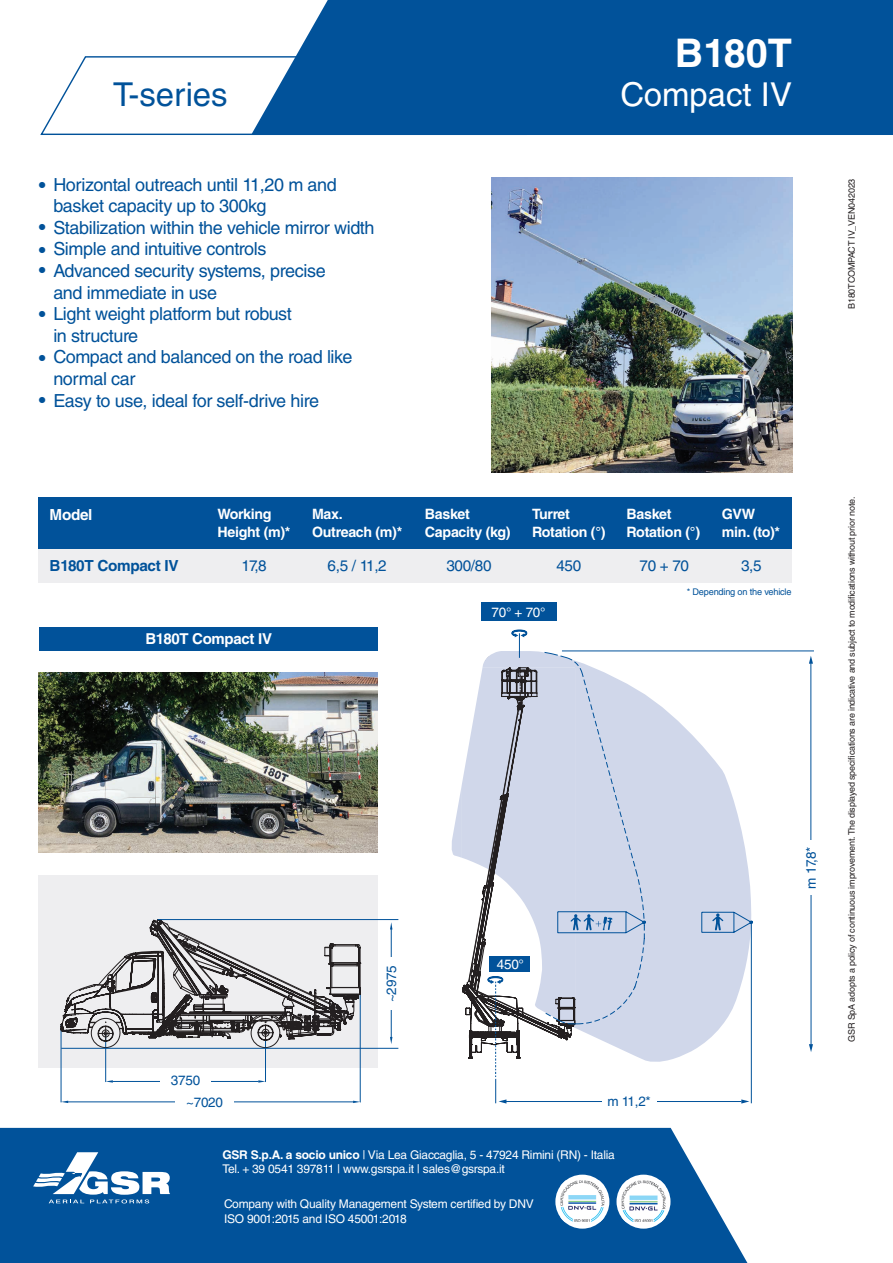
<style>
.page{position:relative;width:893px;height:1263px;background:#fff}
.page>*{position:absolute;margin:0;border:0;box-sizing:border-box;transform-origin:0 0}
.t1{font:700 39.45px "Helvetica LT Std";color:#fff}
.t2{font:32.85px "Helvetica LT Std";color:#fff}
.t3{font:32.85px "Helvetica LT Std";color:#01529a}
.t4{font:18px "Helvetica LT Std";letter-spacing:-.02em;color:#01529a}
.t5{font:15.3px "Helvetica LT Std";letter-spacing:-.02em;color:#01529a}
.t6{font:700 15.3px "Helvetica LT Std";letter-spacing:-.02em;color:#01529a}
.t7{font:700 15.3px "Helvetica LT Std";letter-spacing:-.02em;color:#fff}
.t8{font:700 15px "Helvetica LT Std";letter-spacing:-.02em;color:#fff}
.t9{font:700 14.25px "Helvetica LT Std";letter-spacing:-.02em;color:#fff}
.t10{font:13.5px "Helvetica LT Std";letter-spacing:-.02em;color:#01529a}
.t11{font:13.5px "Helvetica LT Std";letter-spacing:-.02em;color:#fff}
.t12{font:12px/14.4px "Helvetica LT Std";letter-spacing:-.02em;color:#fff}
.t13{font:9.15px "Helvetica LT Std";letter-spacing:-.02em;color:#01529a}
.t14{font:9px "Helvetica LT Std";letter-spacing:-.02em;color:#231f20}
.s1{font-size:19.5px}
.s2{font-weight:700}
</style>
<div class="page">
<div style="left:0;top:1128px;width:747px;height:135px;background:#01529a"></div>
<svg style="left:33px;top:1152px;width:137px;height:51px"></svg>
<div style="left:555px;top:1175px;width:54px;height:54px;background:#fff;border-radius:50%"></div>
<img style="left:560px;top:1180px;width:44px;height:42px">
<div style="left:616px;top:1175px;width:54px;height:54px;background:#fff;border-radius:50%"></div>
<img style="left:621px;top:1180px;width:44px;height:42px">
<svg style="left:40px;top:56px;width:211px;height:79px"></svg>
<img style="left:39px;top:672px;width:338px;height:180px">
<div style="left:251px;top:0;width:642px;height:135px;background:#01529a"></div>
<div style="left:39px;top:875px;width:339px;height:192px;background:#eeeef0"></div>
<hr style="left:105px;top:1033px;width:1px;height:49px;background:#01529a">
<hr style="left:265px;top:1033px;width:1px;height:49px;background:#01529a">
<hr style="left:113px;top:1081px;width:145px;height:1px;background:#01529a">
<svg style="left:106px;top:1080px;width:7px;height:3px"></svg>
<svg style="left:258px;top:1080px;width:7px;height:3px"></svg>
<hr style="left:61px;top:1025px;width:1px;height:77px;background:#01529a">
<hr style="left:360px;top:994px;width:1px;height:108px;background:#01529a">
<hr style="left:68px;top:1101px;width:285px;height:1px;background:#01529a">
<svg style="left:61px;top:1101px;width:7px;height:2px"></svg>
<svg style="left:353px;top:1101px;width:7px;height:2px"></svg>
<svg style="left:60px;top:919px;width:304px;height:148px"></svg>
<hr style="left:158px;top:919px;width:240px;height:1px;background:#01529a">
<hr style="left:61px;top:1048px;width:337px;height:1px;background:#01529a">
<div style="left:175px;top:1097px;width:59px;height:10px;background:#fff"></div>
<div style="left:160px;top:1075px;width:51px;height:10px;background:#fff"></div>
<hr style="left:391px;top:928px;width:1px;height:112px;background:#01529a">
<div style="left:386px;top:957px;width:10px;height:53px;background:#fff"></div>
<img style="left:491px;top:178px;width:301px;height:294px">
<div style="left:38px;top:548px;width:754px;height:35px;background:#eeeef0"></div>
<div style="left:38px;top:497px;width:754px;height:52px;background:#01529a"></div>
<svg style="left:612px;top:1025px;width:139px;height:37px;fill:#d0d7ea"></svg>
<svg style="left:612px;top:651px;width:141px;height:374px"></svg>
<svg style="left:809px;top:656px;width:4px;height:8px"></svg>
<svg style="left:809px;top:1044px;width:4px;height:8px"></svg>
<hr style="left:810px;top:661px;width:1px;height:187px;background:#01529a">
<hr style="left:811px;top:886px;width:1px;height:160px;background:#01529a">
<div style="left:481px;top:602px;width:75px;height:19px;background:#01529a"></div>
<div style="left:806px;top:840px;width:10px;height:55px;background:#fff"></div>
<hr style="left:751px;top:923px;width:1px;height:180px;background:#01529a">
<hr style="left:562px;top:650px;width:252px;height:1px;background:#01529a">
<svg style="left:741px;top:1099px;width:8px;height:4px"></svg>
<hr style="left:503px;top:1101px;width:238px;height:1px;background:#01529a">
<div style="left:602px;top:1096px;width:54px;height:10px;background:#fff"></div>
<svg style="left:451px;top:608px;width:161px;height:496px"></svg>
<div style="left:39px;top:627px;width:339px;height:24px;background:#01529a"></div>
<p class="t1" style="left:675px;top:29px;width:119px">B180T</p>
<p class="t3" style="left:113px;top:75px;width:116px">T-series</p>
<p class="t2" style="left:621px;top:75px;width:173px">Compact IV</p>
<p class="t4" style="left:39px;top:174px;width:300px"><span class="s1">•</span> Horizontal outreach until 11,20 m and</p>
<p class="t4" style="left:53px;top:195px;width:215px">basket capacity up to 300kg</p>
<p class="t4" style="left:39px;top:217px;width:337px"><span class="s1">•</span> Stabilization within the vehicle mirror width</p>
<p class="t4" style="left:39px;top:239px;width:229px"><span class="s1">•</span> Simple and intuitive controls</p>
<p class="t4" style="left:39px;top:260px;width:288px"><span class="s1">•</span> Advanced security systems, precise</p>
<p class="t4" style="left:53px;top:282px;width:165px">and immediate in use</p>
<p class="t4" style="left:39px;top:303px;width:255px"><span class="s1">•</span> Light weight platform but robust</p>
<p class="t4" style="left:53px;top:325px;width:86px">in structure</p>
<p class="t4" style="left:39px;top:347px;width:315px"><span class="s1">•</span> Compact and balanced on the road like</p>
<p class="t4" style="left:53px;top:368px;width:84px">normal car</p>
<p class="t4" style="left:39px;top:390px;width:282px"><span class="s1">•</span> Easy to use, ideal for self-drive hire</p>
<p class="t14" style="left:846px;top:309px;width:132px;rotate:-90deg">B180TCOMPACT IV_VEN042023</p>
<p class="t9" style="left:722px;top:506px;width:35px">GVW</p>
<p class="t9" style="left:722px;top:523px;width:60px">min. (to)*</p>
<p class="t9" style="left:217px;top:506px;width:56px">Working</p>
<p class="t9" style="left:217px;top:523px;width:75px">Height (m)*</p>
<p class="t7" style="left:50px;top:505px;width:44px">Model</p>
<p class="t6" style="left:50px;top:556px;width:131px">B180T Compact IV</p>
<p class="t5" style="left:241px;top:557px;width:27px">17,8</p>
<p class="t5" style="left:328px;top:557px;width:61px">6,5 / 11,2</p>
<p class="t5" style="left:446px;top:557px;width:47px">300/80</p>
<p class="t5" style="left:556px;top:557px;width:26px">450</p>
<p class="t5" style="left:639px;top:557px;width:51px">70 + 70</p>
<p class="t5" style="left:741px;top:557px;width:22px">3,5</p>
<p class="t11" style="left:491px;top:604px;width:56px">70° + 70°</p>
<p class="t9" style="left:312px;top:506px;width:32px">Max.</p>
<p class="t9" style="left:312px;top:523px;width:92px">Outreach (m)*</p>
<p class="t9" style="left:425px;top:506px;width:47px">Basket</p>
<p class="t9" style="left:425px;top:523px;width:87px">Capacity (kg)</p>
<p class="t9" style="left:532px;top:506px;width:39px">Turret</p>
<p class="t9" style="left:532px;top:523px;width:75px">Rotation (°)</p>
<p class="t9" style="left:627px;top:506px;width:47px">Basket</p>
<p class="t9" style="left:627px;top:523px;width:75px">Rotation (°)</p>
<p class="t13" style="left:687px;top:586px;width:106px">* Depending on the vehicle</p>
<p class="t8" style="left:145px;top:629px;width:128px">B180T Compact IV</p>
<p class="t10" style="left:171px;top:1072px;width:31px">3750</p>
<p class="t10" style="left:186px;top:1094px;width:38px">~7020</p>
<p class="t10" style="left:384px;top:1002px;width:38px;rotate:-90deg">~2975</p>
<p class="t11" style="left:497px;top:956px;width:29px">450°</p>
<p class="t10" style="left:607px;top:1093px;width:45px">m 11,2*</p>
<p class="t12" style="left:222px;top:1147px;width:394px"><span class="s2">GSR S.p.A. a socio unico</span> | Via Lea Giaccaglia, 5 - 47924 Rimini (RN) - Italia</p>
<p class="t12" style="left:222px;top:1161px;width:284px">Tel. + 39 0541 397811 | www.gsrspa.it | sales@gsrspa.it</p>
<p class="t12" style="left:224px;top:1197px;width:311px">Company with Quality Management System certified by DNV<br>ISO 9001:2015 and ISO 45001:2018</p>
<p class="t10" style="left:803px;top:889px;width:43px;rotate:-90deg">m 17,8*</p>
<p class="t14" style="left:846px;top:1042px;width:546px;rotate:-90deg">GSR SpA adopts a policy of continuous improvement. The displayed specifications are indicative and subject to modifications without prior note.</p>
</div>
